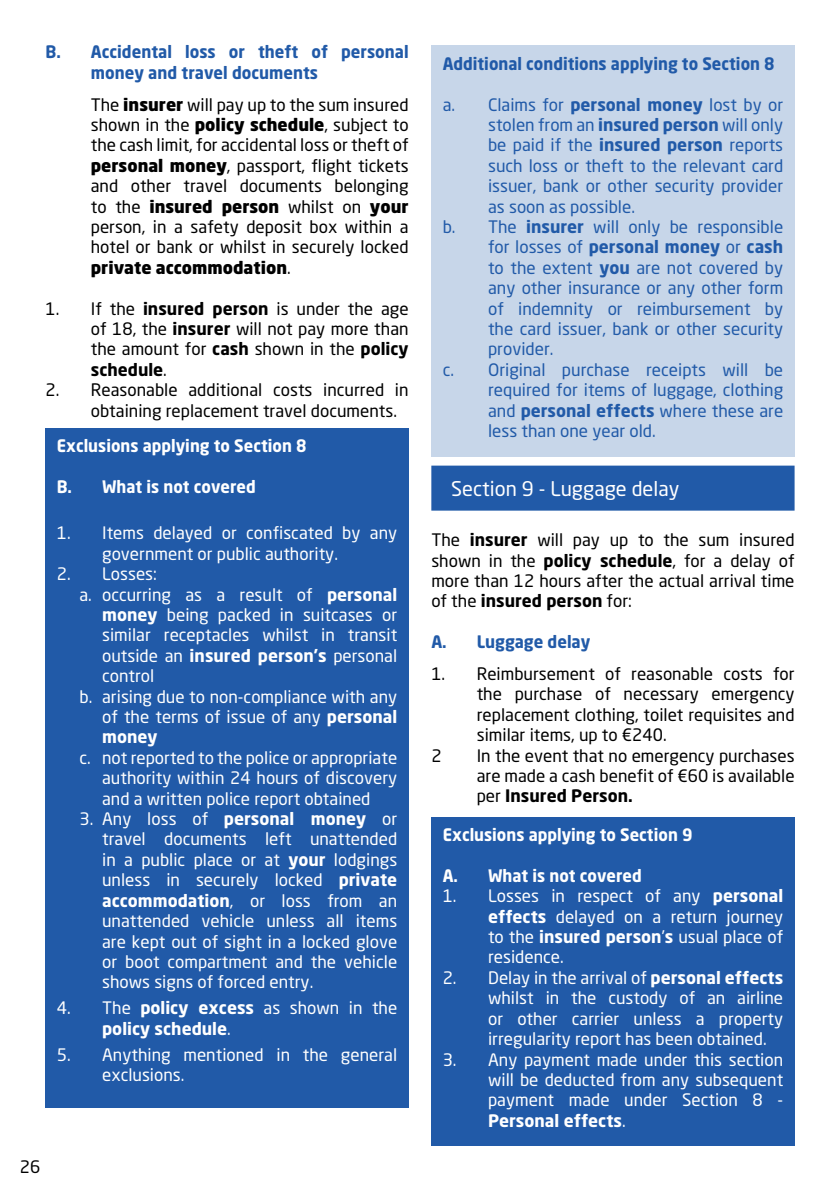
<style>
.page{position:relative;width:840px;height:1191px;background:#fff}
.page>*{position:absolute;margin:0;border:0;box-sizing:border-box;transform-origin:0 0}
.t1{font:20px "Neo Sans W1 G";color:#fff}
.t2{font:17px/20.4px "Neo Sans W1 G";color:#fff;text-align:justify}
.t3{font:17px/20.4px "Neo Sans W1 G";color:#000;text-align:justify}
.t4{font:17px "Neo Sans W1 G";color:#215aa8}
.t5{font:700 17px "Neo Sans W1 G";color:#fff;scale:.95 1}
.t6{font:700 17px/20.4px "Neo Sans W1 G";color:#215aa8;scale:.96 1}
.t7{font:700 17px/20.4px "Neo Sans W1 G";color:#fff}
.t8{font:700 17px "Neo Sans W1 G";color:#215aa8;scale:.95 1}
.t9{font:700 17px "Neo Sans W1 G";color:#215aa8}
.s1{font-weight:900}
.s2{font-weight:700}
.s3{font-weight:400}
</style>
<div class="page">
<div style="left:431px;top:465px;width:363px;height:45px;background:#215aa8"></div>
<div style="left:431px;top:45px;width:363px;height:411px;background:#c7d6e9"></div>
<div style="left:45px;top:428px;width:363px;height:679px;background:#215aa8"></div>
<div style="left:431px;top:816px;width:363px;height:329px;background:#215aa8"></div>
<p class="t6" style="left:91px;top:42px;width:332px;text-indent:-45px">B. Accidental loss or theft of personal money and travel documents</p>
<p class="t3" style="left:91px;top:94px;width:319px">The <span class="s1">insurer</span> will pay up to the sum insured shown in the <span class="s1">policy schedule</span>, subject to the cash limit, for accidental loss or theft of <span class="s1">personal money</span>, passport, flight tickets and other travel documents belonging to the <span class="s1">insured person</span> whilst on <span class="s1">your </span>person, in a safety deposit box within a hotel or bank or whilst in securely locked <span class="s1">private accommodation</span>.</p>
<p class="t3" style="left:91px;top:298px;width:319px;text-indent:-45px">1. If the <span class="s2">insured person</span> is under the age of 18, the <span class="s2">insurer</span> will not pay more than the amount for <span class="s2">cash</span> shown in the <span class="s2">policy schedule</span>.</p>
<p class="t3" style="left:91px;top:379px;width:319px;text-indent:-45px">2. Reasonable additional costs incurred in obtaining replacement travel documents.</p>
<p class="t5" style="left:57px;top:435px;width:264px">Exclusions applying to Section 8</p>
<p class="t5" style="left:57px;top:475px;width:211px">B. What is not covered</p>
<p class="t2" style="left:102px;top:522px;width:296px;text-indent:-45px">1. Items delayed or confiscated by any government or public authority.</p>
<p class="t2" style="left:57px;top:563px;width:102px">2. Losses:</p>
<p class="t2" style="left:79px;top:584px;width:319px">a. occurring as a result of <span class="s2">personal</span></p>
<p class="t2" style="left:102px;top:604px;width:296px"><span class="s2">money</span> being packed in suitcases or</p>
<p class="t2" style="left:102px;top:624px;width:296px">similar receptacles whilst in transit</p>
<p class="t2" style="left:102px;top:645px;width:296px">outside an <span class="s2">insured person’s</span> personal</p>
<p class="t2" style="left:102px;top:665px;width:54px">control</p>
<p class="t2" style="left:79px;top:686px;width:319px">b. arising due to non-compliance with any</p>
<p class="t2" style="left:102px;top:706px;width:296px">of the terms of issue of any <span class="s2">personal</span></p>
<p class="t7" style="left:102px;top:726px;width:57px">money</p>
<p class="t2" style="left:102px;top:747px;width:296px;text-indent:-23px">c. not reported to the police or appropriate authority within 24 hours of discovery and a written police report obtained</p>
<p class="t2" style="left:102px;top:808px;width:296px;text-indent:-23px">3. Any loss of <span class="s2">personal money</span> or travel documents left unattended in a public place or at <span class="s2">your</span> lodgings unless in securely locked <span class="s2">private accommodation</span>, or loss from an unattended vehicle unless all items are kept out of sight in a locked glove or boot compartment and the vehicle shows signs of forced entry.</p>
<p class="t7" style="left:102px;top:997px;width:296px;text-indent:-45px"><span class="s3">4. The</span> policy excess <span class="s3">as shown in the </span>policy schedule<span class="s3">.</span></p>
<p class="t2" style="left:102px;top:1044px;width:296px;text-indent:-45px">5. Anything mentioned in the general exclusions.</p>
<p class="t3" style="left:20px;top:1156px;width:22px">26</p>
<p class="t8" style="left:442px;top:52px;width:351px">Additional conditions applying to Section 8</p>
<p class="t4" style="left:442px;top:94px;width:342px">a. Claims for <span class="s2">personal money</span> lost by or</p>
<p class="t4" style="left:488px;top:114px;width:296px">stolen from an <span class="s2">insured person</span> will only</p>
<p class="t4" style="left:488px;top:135px;width:296px">be paid if the <span class="s2">insured person</span> reports</p>
<p class="t4" style="left:488px;top:155px;width:296px">such loss or theft to the relevant card</p>
<p class="t4" style="left:488px;top:175px;width:296px">issuer, bank or other security provider</p>
<p class="t4" style="left:488px;top:196px;width:148px">as soon as possible.</p>
<p class="t4" style="left:442px;top:216px;width:342px">b. The <span class="s2">insurer</span> will only be responsible</p>
<p class="t9" style="left:488px;top:236px;width:296px"><span class="s3">for losses of</span> personal money <span class="s3">or</span> cash</p>
<p class="t4" style="left:488px;top:257px;width:296px">to the extent <span class="s2">you</span> are not covered by</p>
<p class="t4" style="left:488px;top:277px;width:296px">any other insurance or any other form</p>
<p class="t4" style="left:488px;top:298px;width:296px">of indemnity or reimbursement by</p>
<p class="t4" style="left:488px;top:318px;width:296px">the card issuer, bank or other security</p>
<p class="t4" style="left:488px;top:339px;width:67px">provider.</p>
<p class="t4" style="left:442px;top:359px;width:342px">c. Original purchase receipts will be</p>
<p class="t4" style="left:488px;top:379px;width:296px">required for items of luggage, clothing</p>
<p class="t4" style="left:488px;top:400px;width:296px">and <span class="s2">personal effects</span> where these are</p>
<p class="t4" style="left:488px;top:420px;width:169px">less than one year old.</p>
<p class="t1" style="left:451px;top:477px;width:229px">Section 9 - Luggage delay</p>
<p class="t3" style="left:431px;top:529px;width:364px">The <span class="s2">insurer</span> will pay up to the sum insured shown in the <span class="s2">policy schedule</span>, for a delay of more than 12 hours after the actual arrival time of the <span class="s2">insured person</span> for:</p>
<p class="t6" style="left:431px;top:631px;width:167px">A. Luggage delay</p>
<p class="t3" style="left:431px;top:663px;width:364px">1. Reimbursement of reasonable costs for</p>
<p class="t3" style="left:476px;top:683px;width:319px">the purchase of necessary emergency</p>
<p class="t3" style="left:476px;top:704px;width:319px">replacement clothing, toilet requisites and</p>
<p class="t3" style="left:476px;top:724px;width:191px">similar items, up to €240.</p>
<p class="t3" style="left:431px;top:745px;width:12px">2</p>
<p class="t3" style="left:476px;top:745px;width:319px">In the event that no emergency purchases are made a cash benefit of €60 is available per <span class="s2">Insured Person.</span></p>
<p class="t5" style="left:442px;top:824px;width:264px">Exclusions applying to Section 9</p>
<p class="t5" style="left:442px;top:864px;width:211px">A. What is not covered</p>
<p class="t2" style="left:488px;top:885px;width:296px;text-indent:-45px">1. Losses in respect of any <span class="s2">personal effects</span> delayed on a return journey to the <span class="s2">insured person</span>’<span class="s2">s</span> usual place of residence.</p>
<p class="t2" style="left:488px;top:967px;width:296px;text-indent:-45px">2. Delay in the arrival of <span class="s2">personal effects </span>whilst in the custody of an airline or other carrier unless a property irregularity report has been obtained.</p>
<p class="t2" style="left:488px;top:1048px;width:296px;text-indent:-45px">3. Any payment made under this section will be deducted from any subsequent payment made under Section 8 - <span class="s2">Personal effects</span>.</p>
</div>
